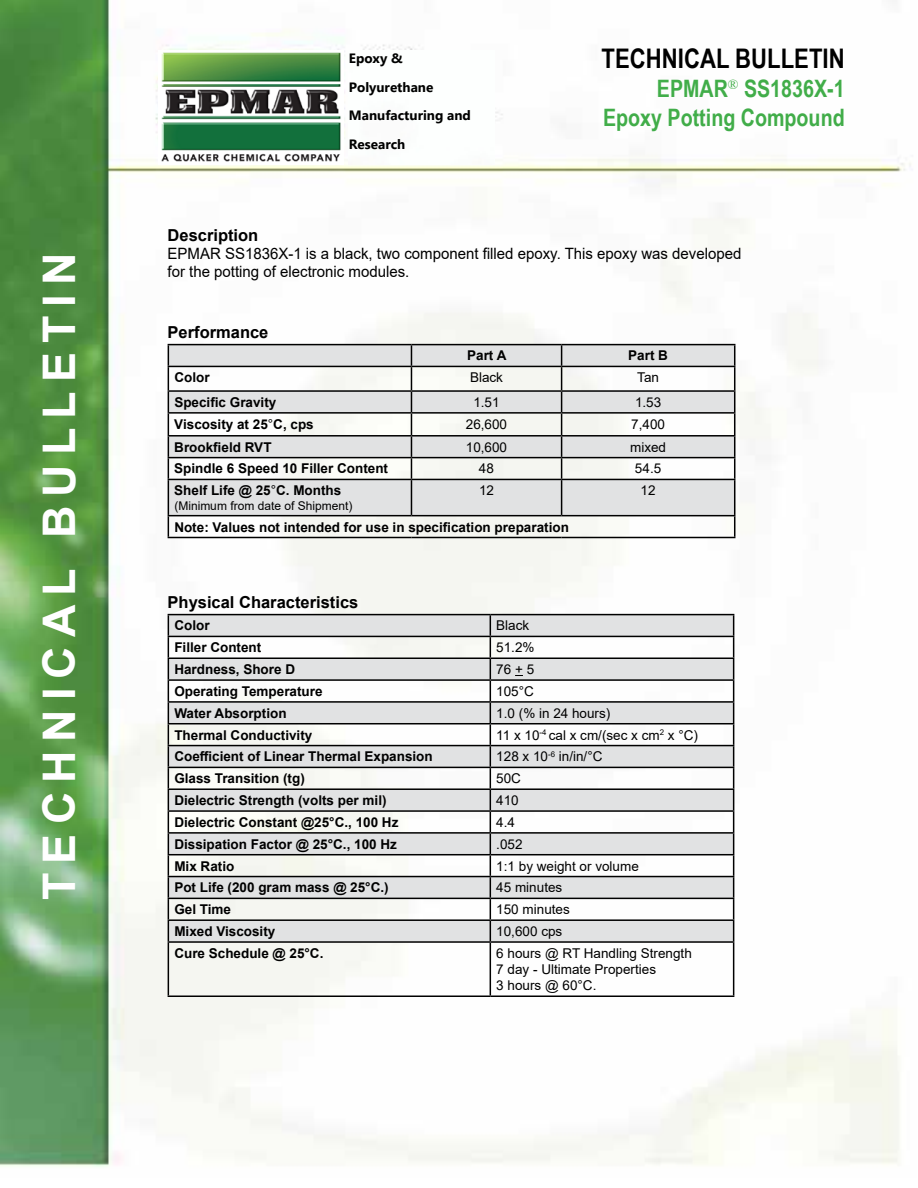
<style>
.page{position:relative;width:918px;height:1188px;background:#fff}
.page>*{position:absolute;margin:0;border:0;box-sizing:border-box;transform-origin:0 0}
.t1{font:700 45px "Arial";letter-spacing:.2em;color:#fff}
.t2{font:700 27px "Arial Narrow";color:#000}
.t3{font:700 24px/28.8px "Arial Narrow";color:#41ad49;text-align:right}
.t4{font:700 16.5px "Arial";color:#000}
.t5{font:15.6px/18px "Arial";color:#000;scale:.96 1}
.t6{font:700 13.5px "Arial";color:#000}
.t7{font:13.5px/16.2px "Arial";color:#000}
.t8{font:700 13.5px/28.5px "Microsoft Tai Le";color:#000}
.t9{font:12px "Arial";color:#000}
.s1{font-weight:400}
</style>
<div class="page">
<img style="left:0;top:0;width:911px;height:1167px">
<img style="left:159px;top:50px;width:185px;height:114px">
<img style="left:349px;top:50px;width:146px;height:114px">
<svg style="left:169px;top:345px;width:565px;height:170px;fill:#e1e2e3"></svg>
<hr style="left:168px;top:344px;width:243px;height:1px;background:#000">
<hr style="left:411px;top:344px;width:151px;height:1px;background:#000">
<hr style="left:562px;top:344px;width:173px;height:1px;background:#000">
<hr style="left:168px;top:366px;width:243px;height:1px;background:#000">
<hr style="left:411px;top:366px;width:151px;height:1px;background:#000">
<hr style="left:562px;top:366px;width:173px;height:1px;background:#000">
<hr style="left:168px;top:390px;width:243px;height:2px;background:#000">
<hr style="left:411px;top:390px;width:151px;height:2px;background:#000">
<hr style="left:562px;top:390px;width:173px;height:2px;background:#000">
<hr style="left:168px;top:412px;width:243px;height:2px;background:#000">
<hr style="left:411px;top:412px;width:151px;height:2px;background:#000">
<hr style="left:562px;top:412px;width:173px;height:2px;background:#000">
<hr style="left:168px;top:435px;width:243px;height:2px;background:#000">
<hr style="left:411px;top:435px;width:151px;height:2px;background:#000">
<hr style="left:562px;top:435px;width:173px;height:2px;background:#000">
<hr style="left:168px;top:457px;width:243px;height:1px;background:#000">
<svg style="left:168px;top:345px;width:1px;height:134px"></svg>
<hr style="left:411px;top:457px;width:151px;height:1px;background:#000">
<svg style="left:411px;top:345px;width:1px;height:134px"></svg>
<hr style="left:562px;top:457px;width:173px;height:1px;background:#000">
<svg style="left:561px;top:345px;width:1px;height:134px"></svg>
<svg style="left:734px;top:345px;width:1px;height:134px"></svg>
<hr style="left:168px;top:479px;width:243px;height:1px;background:#000">
<hr style="left:168px;top:480px;width:1px;height:35px;background:#000">
<hr style="left:411px;top:479px;width:151px;height:1px;background:#000">
<hr style="left:411px;top:480px;width:1px;height:35px;background:#000">
<hr style="left:562px;top:479px;width:173px;height:1px;background:#000">
<hr style="left:561px;top:480px;width:1px;height:35px;background:#000">
<hr style="left:734px;top:480px;width:1px;height:35px;background:#000">
<hr style="left:168px;top:515px;width:243px;height:1px;background:#000">
<svg style="left:168px;top:516px;width:1px;height:21px"></svg>
<hr style="left:411px;top:515px;width:151px;height:1px;background:#000">
<hr style="left:562px;top:515px;width:173px;height:1px;background:#000">
<svg style="left:734px;top:516px;width:1px;height:21px"></svg>
<hr style="left:168px;top:537px;width:243px;height:1px;background:#000">
<hr style="left:411px;top:537px;width:151px;height:1px;background:#000">
<hr style="left:562px;top:537px;width:173px;height:1px;background:#000">
<svg style="left:169px;top:615px;width:564px;height:326px;fill:#e1e2e3"></svg>
<hr style="left:168px;top:614px;width:322px;height:1px;background:#000">
<hr style="left:490px;top:614px;width:244px;height:1px;background:#000">
<hr style="left:168px;top:636px;width:322px;height:1px;background:#000">
<hr style="left:490px;top:636px;width:244px;height:1px;background:#000">
<hr style="left:168px;top:658px;width:322px;height:1px;background:#000">
<hr style="left:490px;top:658px;width:244px;height:1px;background:#000">
<hr style="left:168px;top:679px;width:322px;height:2px;background:#000">
<hr style="left:490px;top:679px;width:244px;height:2px;background:#000">
<hr style="left:168px;top:701px;width:322px;height:2px;background:#000">
<hr style="left:490px;top:701px;width:244px;height:2px;background:#000">
<hr style="left:168px;top:723px;width:322px;height:1px;background:#000">
<hr style="left:490px;top:723px;width:244px;height:1px;background:#000">
<hr style="left:168px;top:745px;width:322px;height:1px;background:#000">
<hr style="left:490px;top:745px;width:244px;height:1px;background:#000">
<hr style="left:168px;top:767px;width:322px;height:1px;background:#000">
<hr style="left:490px;top:767px;width:244px;height:1px;background:#000">
<hr style="left:168px;top:788px;width:322px;height:2px;background:#000">
<hr style="left:490px;top:788px;width:244px;height:2px;background:#000">
<hr style="left:168px;top:810px;width:322px;height:2px;background:#000">
<hr style="left:490px;top:810px;width:244px;height:2px;background:#000">
<hr style="left:168px;top:832px;width:322px;height:2px;background:#000">
<hr style="left:490px;top:832px;width:244px;height:2px;background:#000">
<hr style="left:168px;top:854px;width:322px;height:1px;background:#000">
<hr style="left:490px;top:854px;width:244px;height:1px;background:#000">
<hr style="left:168px;top:876px;width:322px;height:1px;background:#000">
<hr style="left:490px;top:876px;width:244px;height:1px;background:#000">
<hr style="left:168px;top:898px;width:322px;height:1px;background:#000">
<hr style="left:490px;top:898px;width:244px;height:1px;background:#000">
<hr style="left:168px;top:919px;width:322px;height:2px;background:#000">
<svg style="left:168px;top:615px;width:1px;height:326px"></svg>
<hr style="left:490px;top:919px;width:244px;height:2px;background:#000">
<svg style="left:490px;top:615px;width:1px;height:326px"></svg>
<svg style="left:733px;top:615px;width:1px;height:326px"></svg>
<hr style="left:168px;top:941px;width:322px;height:2px;background:#000">
<hr style="left:168px;top:943px;width:1px;height:53px;background:#000">
<hr style="left:490px;top:941px;width:244px;height:2px;background:#000">
<hr style="left:490px;top:943px;width:1px;height:53px;background:#000">
<hr style="left:733px;top:943px;width:1px;height:53px;background:#000">
<hr style="left:168px;top:996px;width:322px;height:1px;background:#000">
<hr style="left:490px;top:996px;width:244px;height:1px;background:#000">
<h1 class="t1" style="left:28px;top:900px;width:649px;rotate:-90deg">TECHNICAL BULLETIN</h1>
<p class="t8" style="left:349px;top:45px;width:124px">Epoxy &amp;<br>Polyurethane<br>Manufacturing and<br>Research</p>
<h2 class="t2" style="left:602px;top:38px;width:245px">TECHNICAL BULLETIN</h2>
<h3 class="t3" style="left:603px;top:73px;width:243px">EPMAR<sup>®</sup> SS1836X-1<br>Epoxy Potting Compound</h3>
<p class="t4" style="left:168px;top:223px;width:92px">Description</p>
<p class="t5" style="left:168px;top:244px;width:599px">EPMAR SS1836X-1 is a black, two component filled epoxy. This epoxy was developed for the potting of electronic modules.</p>
<p class="t4" style="left:168px;top:320px;width:102px">Performance</p>
<p class="t6" style="left:467px;top:346px;width:41px">Part A</p>
<p class="t6" style="left:628px;top:346px;width:41px">Part B</p>
<p class="t6" style="left:174px;top:368px;width:37px">Color</p>
<p class="t7" style="left:470px;top:369px;width:35px">Black</p>
<p class="t7" style="left:637px;top:369px;width:23px">Tan</p>
<p class="t6" style="left:174px;top:393px;width:104px">Specific Gravity</p>
<p class="t7" style="left:473px;top:394px;width:28px">1.51</p>
<p class="t7" style="left:635px;top:394px;width:28px">1.53</p>
<p class="t6" style="left:174px;top:414px;width:141px">Viscosity at 25<span class="s1">°</span>C, cps</p>
<p class="t7" style="left:466px;top:416px;width:43px">26,600</p>
<p class="t7" style="left:631px;top:416px;width:35px">7,400</p>
<p class="t6" style="left:174px;top:437px;width:99px">Brookfield RVT</p>
<p class="t7" style="left:466px;top:439px;width:43px">10,600</p>
<p class="t7" style="left:630px;top:439px;width:38px">mixed</p>
<p class="t6" style="left:174px;top:459px;width:215px">Spindle 6 Speed 10 Filler Content</p>
<p class="t7" style="left:479px;top:461px;width:17px">48</p>
<p class="t7" style="left:635px;top:461px;width:28px">54.5</p>
<p class="t6" style="left:174px;top:481px;width:169px">Shelf Life @ 25<span class="s1">°</span>C. Months</p>
<p class="t9" style="left:174px;top:497px;width:180px">(Minimum from date of Shipment)</p>
<p class="t7" style="left:479px;top:482px;width:17px">12</p>
<p class="t7" style="left:641px;top:482px;width:17px">12</p>
<p class="t6" style="left:174px;top:517px;width:396px">Note: Values not intended for use in specification preparation</p>
<p class="t4" style="left:168px;top:590px;width:192px">Physical Characteristics</p>
<p class="t6" style="left:174px;top:616px;width:37px">Color</p>
<p class="t7" style="left:496px;top:618px;width:35px">Black</p>
<p class="t6" style="left:174px;top:638px;width:89px">Filler Content</p>
<p class="t7" style="left:496px;top:639px;width:40px">51.2%</p>
<p class="t6" style="left:174px;top:660px;width:122px">Hardness, Shore D</p>
<p class="t7" style="left:496px;top:661px;width:39px">76 + 5</p>
<p class="t6" style="left:174px;top:682px;width:150px">Operating Temperature</p>
<p class="t7" style="left:496px;top:683px;width:39px">105°C</p>
<p class="t6" style="left:174px;top:703px;width:114px">Water Absorption</p>
<p class="t7" style="left:496px;top:705px;width:116px">1.0 (% in 24 hours)</p>
<p class="t6" style="left:174px;top:725px;width:140px">Thermal Conductivity</p>
<p class="t7" style="left:496px;top:727px;width:203px">11 x 10<sup>-4</sup> cal x cm/(sec x cm<sup>2</sup> x °C)</p>
<p class="t6" style="left:174px;top:747px;width:260px">Coefficient of Linear Thermal Expansion</p>
<p class="t7" style="left:496px;top:748px;width:108px">128 x 10<sup>-6</sup> in/in/°C</p>
<p class="t6" style="left:174px;top:769px;width:132px">Glass Transition (tg)</p>
<p class="t7" style="left:496px;top:770px;width:26px">50C</p>
<p class="t6" style="left:174px;top:791px;width:214px">Dielectric Strength (volts per mil)</p>
<p class="t7" style="left:496px;top:792px;width:24px">410</p>
<p class="t6" style="left:174px;top:813px;width:226px">Dielectric Constant @25°C., 100 Hz</p>
<p class="t7" style="left:496px;top:814px;width:20px">4.4</p>
<p class="t6" style="left:174px;top:834px;width:224px">Dissipation Factor @ 25°C., 100 Hz</p>
<p class="t7" style="left:496px;top:836px;width:28px">.052</p>
<p class="t6" style="left:174px;top:856px;width:62px">Mix Ratio</p>
<p class="t7" style="left:496px;top:858px;width:144px">1:1 by weight or volume</p>
<p class="t6" style="left:174px;top:878px;width:216px">Pot Life (200 gram mass @ 25°C.)</p>
<p class="t7" style="left:496px;top:879px;width:68px">45 minutes</p>
<p class="t6" style="left:174px;top:900px;width:58px">Gel Time</p>
<p class="t7" style="left:496px;top:901px;width:75px">150 minutes</p>
<p class="t6" style="left:174px;top:922px;width:103px">Mixed Viscosity</p>
<p class="t7" style="left:496px;top:923px;width:68px">10,600 cps</p>
<p class="t6" style="left:174px;top:944px;width:151px">Cure Schedule @ 25°C.</p>
<p class="t7" style="left:496px;top:945px;width:197px">6 hours @ RT Handling Strength<br>7 day - Ultimate Properties<br>3 hours @ 60°C.</p>
</div>
